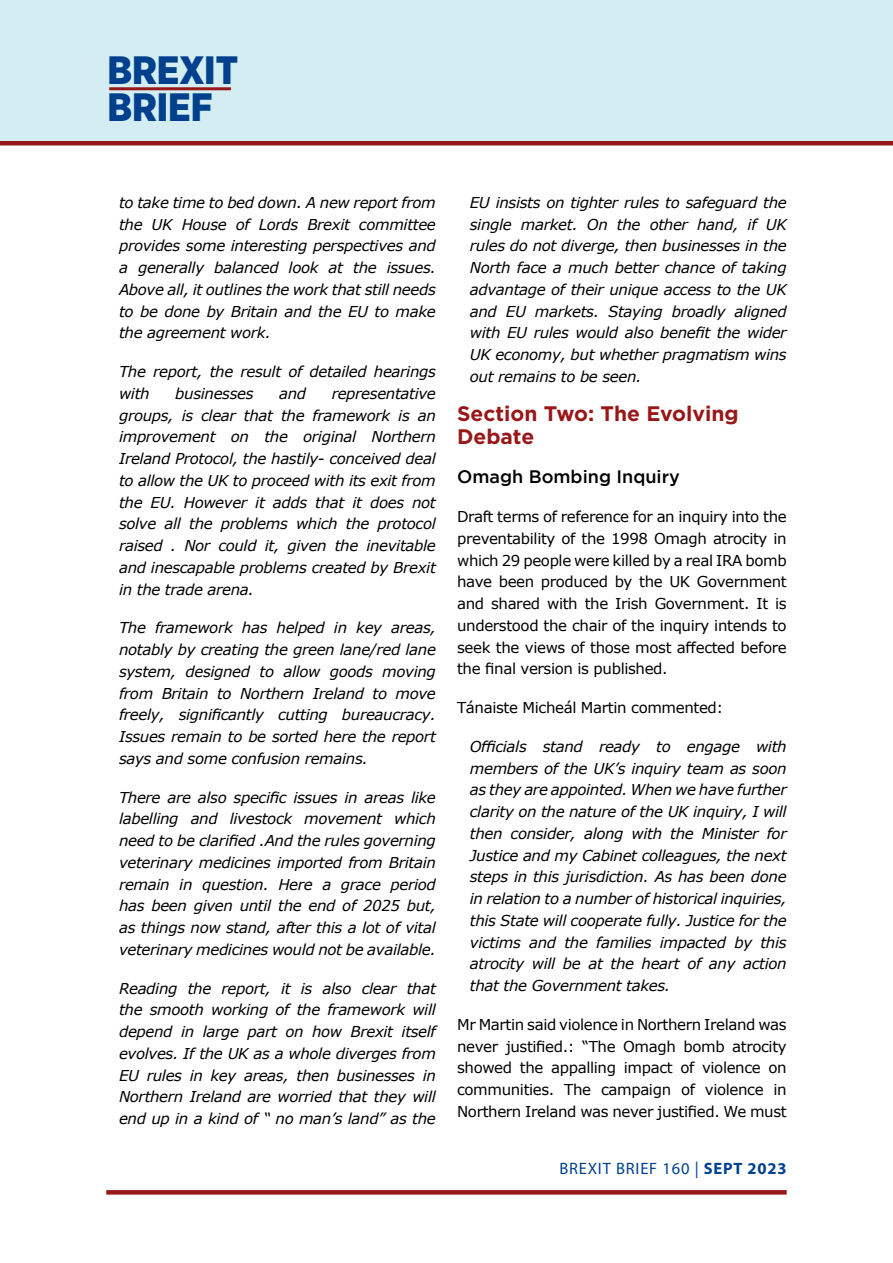
<style>
.page{position:relative;width:893px;height:1263px;background:#fff}
.page>*{position:absolute;margin:0;border:0;box-sizing:border-box;transform-origin:0 0}
.t1{font:900 39.6px/37.5px "Gotham Narrow";color:#00408d}
.t2{font:700 21px/22.5px "Gotham";color:#971819}
.t3{font:500 18px "Gotham";color:#000}
.t4{font:16.5px "Myriad Pro";letter-spacing:.05em;color:#00408d}
.t5{font:italic 15px/21.8px "Verdana";letter-spacing:-.025em;color:#000;text-align:justify}
.t6{font:15px/21.8px "Verdana";letter-spacing:-.025em;color:#000;text-align:justify}
.s1{font-weight:700}
</style>
<div class="page">
<div style="left:0;top:0;width:893px;height:142px;background:#d3edf2"></div>
<hr style="left:0;top:141px;width:893px;height:4px;background:#971819">
<hr style="left:109px;top:87px;width:122px;height:3px;background:#971819">
<svg style="left:106px;top:1190px;width:681px;height:4px;background:#991d1e"></svg>
<h1 class="t1" style="left:107px;top:51px;width:132px">BREXIT<br>BRIEF</h1>
<p class="t5" style="left:119px;top:191px;width:318px">to take time to bed down. A new report from the UK House of Lords Brexit committee provides some interesting perspectives and a generally balanced look at the issues.<br>Above all, it outlines the work that still needs to be done by Britain and the EU to make the agreement work.</p>
<p class="t5" style="left:119px;top:361px;width:318px">The report, the result of detailed hearings with</p>
<p class="t5" style="left:175px;top:382px;width:80px">businesses</p>
<p class="t5" style="left:279px;top:382px;width:29px">and</p>
<p class="t5" style="left:119px;top:382px;width:318px;text-indent:213px">representative groups, is clear that the framework is an improvement on the original Northern Ireland Protocol, the hastily- conceived deal to allow the UK to proceed with its exit from the EU. However it adds that it does not solve all the problems which the protocol raised . Nor could it, given the inevitable and inescapable problems created by Brexit in the trade arena.</p>
<p class="t5" style="left:119px;top:617px;width:318px">The framework has helped in key areas, notably by creating the green lane/red lane system, designed to allow goods moving from Britain to Northern Ireland to move freely, significantly cutting bureaucracy.<br>Issues remain to be sorted here the report says and some confusion remains.</p>
<p class="t5" style="left:119px;top:786px;width:318px">There are also specific issues in areas like labelling and livestock movement which need to be clarified .And the rules governing veterinary medicines imported from Britain remain in question. Here a grace period has been given until the end of 2025 but, as things now stand, after this a lot of vital veterinary medicines would not be available.</p>
<p class="t5" style="left:119px;top:977px;width:318px">Reading the report, it is also clear that the smooth working of the framework will depend in large part on how Brexit itself evolves. If the UK as a whole diverges from EU rules in key areas, then businesses in Northern Ireland are worried that they will end up in a kind of “ no man’s land” as the</p>
<p class="t5" style="left:470px;top:191px;width:318px">EU insists on tighter rules to safeguard the single market. On the other hand, if UK rules do not diverge, then businesses in the North face a much better chance of taking advantage of their unique access to the UK and EU markets. Staying broadly aligned with EU rules would also benefit the wider UK economy, but whether pragmatism wins out remains to be seen.</p>
<h2 class="t2" style="left:457px;top:402px;width:283px">Section Two: The Evolving<br>Debate</h2>
<p class="t3" style="left:457px;top:467px;width:224px">Omagh Bombing Inquiry</p>
<p class="t6" style="left:457px;top:506px;width:331px">Draft terms of reference for an inquiry into the preventability of the 1998 Omagh atrocity in which 29 people were killed by a real IRA bomb have been produced by the UK Government and shared with the Irish Government. It is understood the chair of the inquiry intends to seek the views of those most affected before the final version is published.</p>
<p class="t6" style="left:457px;top:697px;width:268px">Tánaiste Micheál Martin commented:</p>
<p class="t5" style="left:470px;top:735px;width:318px">Officials stand ready to engage with members of the UK’s inquiry team as soon as they are appointed. When we have further clarity on the nature of the UK inquiry, I will then consider, along with the Minister for Justice and my Cabinet colleagues, the next steps in this jurisdiction. As has been done in relation to a number of historical inquiries, this State will cooperate fully. Justice for the victims and the families impacted by this atrocity will be at the heart of any action that the Government takes.</p>
<p class="t6" style="left:457px;top:1013px;width:331px">Mr Martin said violence in Northern Ireland was never justified.: “The Omagh bomb atrocity showed the appalling impact of violence on communities. The campaign of violence in Northern Ireland was never justified. We must</p>
<p class="t4" style="left:559px;top:1158px;width:229px">BREXIT BRIEF 160 | <span class="s1">SEPT 2023</span></p>
</div>
